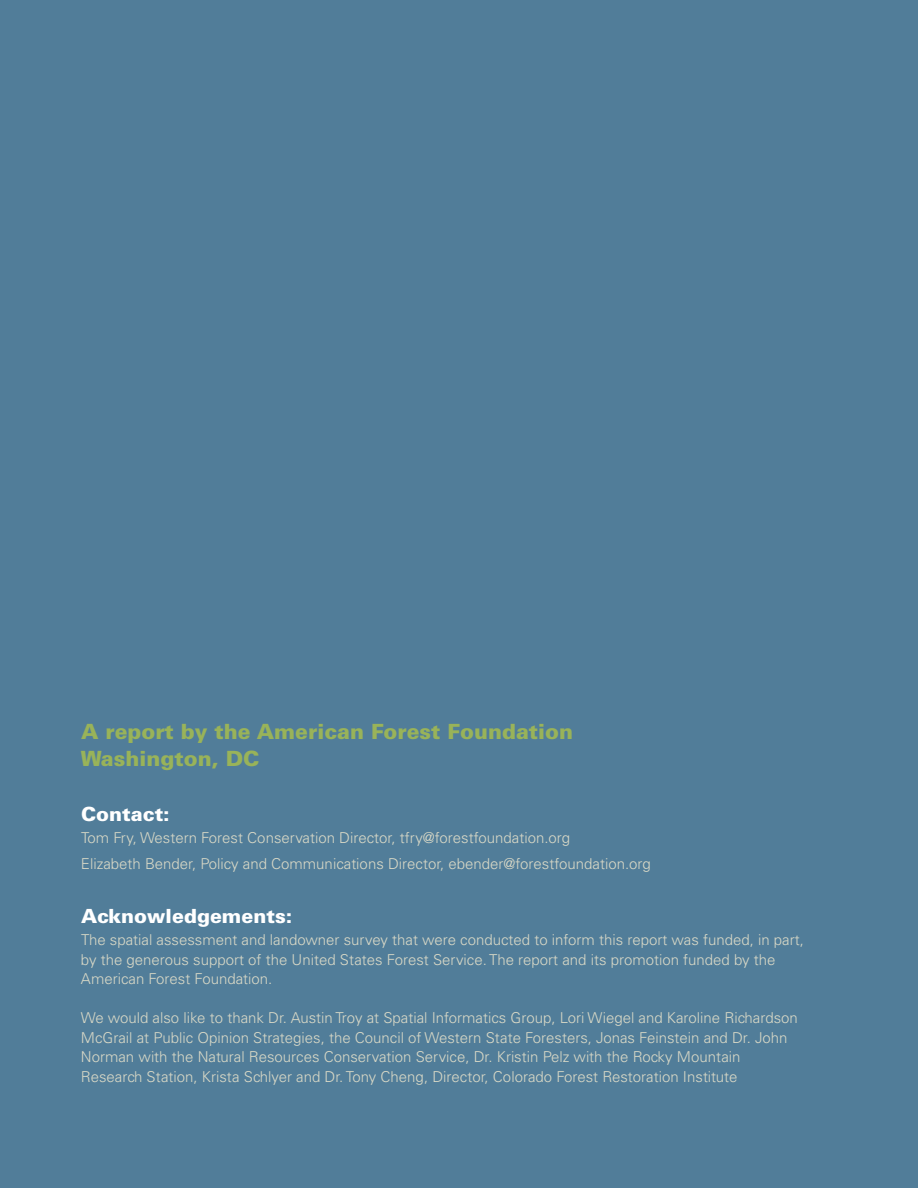
<style>
.page{position:relative;width:918px;height:1188px;background:#517d99}
.page>*{position:absolute;margin:0;border:0;box-sizing:border-box;transform-origin:0 0}
.t1{font:900 21px/27.6px "Univers";color:#99b359}
.t2{font:900 19.5px "Univers";color:#fff}
.t3{font:300 15px/19.5px "Univers";color:#d8d8c6}
</style>
<div class="page">
<h1 class="t1" style="left:81px;top:719px;width:494px">A report by the American Forest Foundation<br>Washington, DC</h1>
<h2 class="t2" style="left:81px;top:807px;width:90px">Contact:</h2>
<p class="t3" style="left:81px;top:826px;width:571px;line-height:25.5px">Tom Fry, Western Forest Conservation Director, tfry@forestfoundation.org<br>Elizabeth Bender, Policy and Communications Director, ebender@forestfoundation.org</p>
<h2 class="t2" style="left:81px;top:909px;width:213px">Acknowledgements:</h2>
<p class="t3" style="left:81px;top:932px;width:724px">The spatial assessment and landowner survey that were conducted to inform this report was funded, in part, by the generous support of the United States Forest Service. The report and its promotion funded by the<br>American Forest Foundation.</p>
<p class="t3" style="left:81px;top:1010px;width:718px">We would also like to thank Dr. Austin Troy at Spatial Informatics Group, Lori Wiegel and Karoline Richardson McGrail at Public Opinion Strategies, the Council of Western State Foresters, Jonas Feinstein and Dr. John Norman with the Natural Resources Conservation Service, Dr. Kristin Pelz with the Rocky Mountain Research Station, Krista Schlyer and Dr. Tony Cheng, Director, Colorado Forest Restoration Institute</p>
</div>
